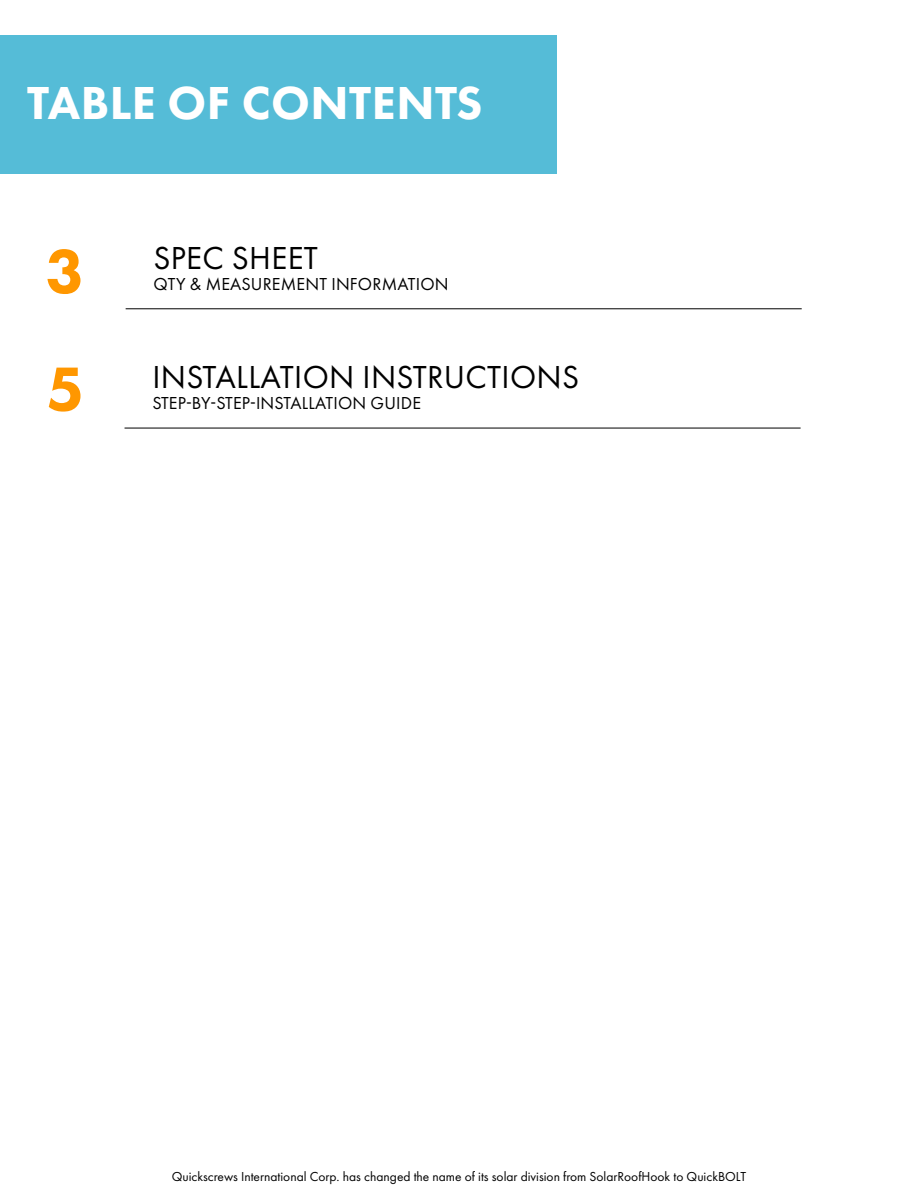
<style>
.page{position:relative;width:918px;height:1188px;background:#fff}
.page>*{position:absolute;margin:0;border:0;box-sizing:border-box;transform-origin:0 0}
.t1{font:800 48px "Futura PT";letter-spacing:.01em;color:#fff}
.t2{font:33px "Futura PT";letter-spacing:.01em;color:#000}
.t3{font:18px "Futura PT";letter-spacing:.01em;color:#000}
.t4{font:13.5px "Futura PT";color:#000}
.s1{font-weight:800;font-size:64.5px;color:#ff9700}
</style>
<div class="page">
<hr style="left:126px;top:308px;width:676px;height:1px;background:#000">
<hr style="left:125px;top:428px;width:676px;height:1px;background:#000">
<div style="left:0;top:35px;width:557px;height:139px;background:#55bcd7"></div>
<h1 class="t1" style="left:27px;top:73px;width:457px">TABLE OF CONTENTS</h1>
<h2 class="t2" style="left:46px;top:238px;width:274px"><span class="s1">3</span> SPEC SHEET</h2>
<h3 class="t3" style="left:153px;top:273px;width:297px">QTY &amp; MEASUREMENT INFORMATION</h3>
<h2 class="t2" style="left:46px;top:357px;width:535px"><span class="s1">5</span> INSTALLATION INSTRUCTIONS</h2>
<h3 class="t3" style="left:152px;top:393px;width:270px">STEP-BY-STEP-INSTALLATION GUIDE</h3>
<p class="t4" style="left:172px;top:1168px;width:576px">Quickscrews International Corp. has changed the name of its solar division from SolarRoofHook to QuickBOLT</p>
</div>
